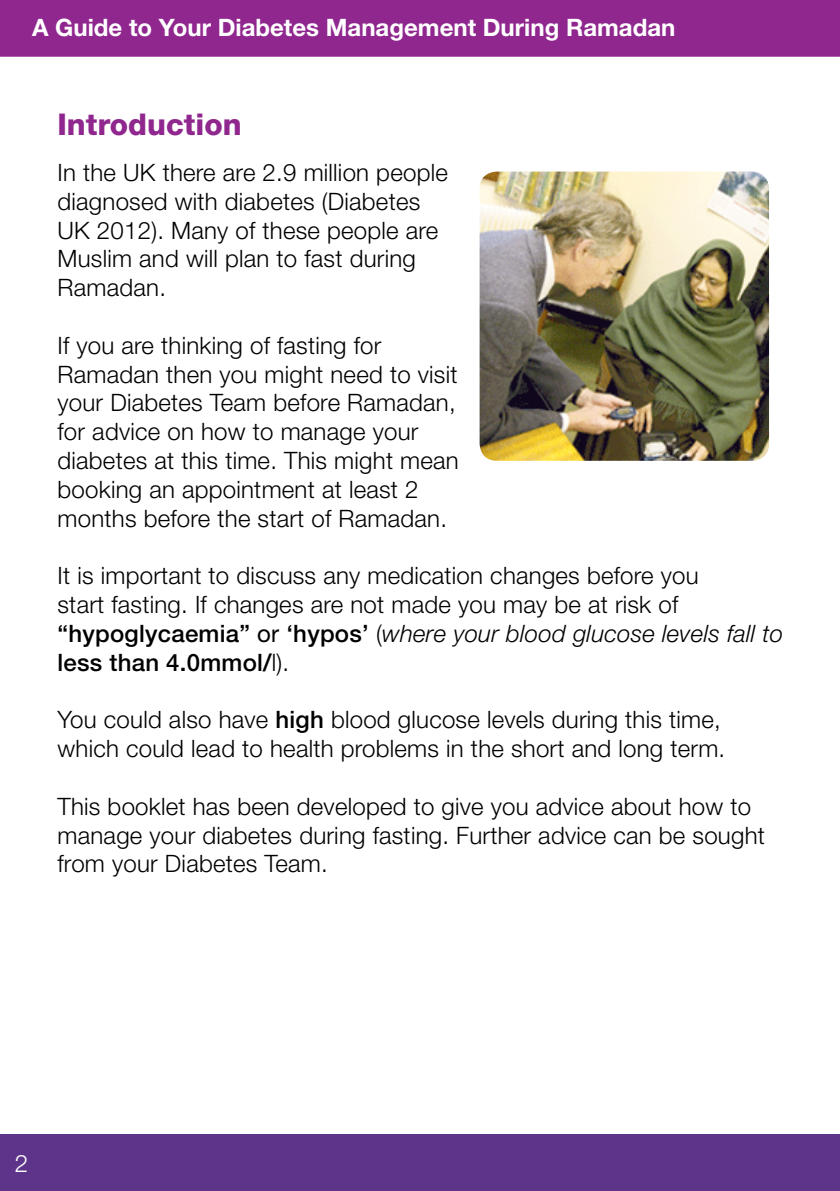
<style>
.page{position:relative;width:840px;height:1191px;background:#fff}
.page>*{position:absolute;margin:0;border:0;box-sizing:border-box;transform-origin:0 0}
.t1{font:800 30px "Helvetica Neue LT Std";color:#90278f}
.t2{font:300 24px/28.8px "Helvetica Neue LT Std";letter-spacing:.01em;color:#000}
.t3{font:700 24px "Helvetica Neue LT Std";color:#fff}
.t4{font:300 24px "Helvetica Neue LT Std";color:#fff}
.s1{font-weight:500}
.s2{font-weight:400}
.s3{font-style:italic}
</style>
<div class="page">
<div style="left:0;top:1134px;width:839px;height:57px;background:#5d3489"></div>
<div style="left:0;top:0;width:839px;height:57px;background:#90278f"></div>
<img style="left:479px;top:171px;width:289px;height:290px">
<p class="t3" style="left:32px;top:13px;width:644px">A Guide to Your Diabetes Management During Ramadan</p>
<p class="t1" style="left:57px;top:107px;width:185px">Introduction</p>
<p class="t2" style="left:57px;top:157px;width:391px">In the UK there are 2.9 million people diagnosed with diabetes (Diabetes<br>UK 2012). Many of these people are<br>Muslim and will plan to fast during<br>Ramadan.</p>
<p class="t2" style="left:57px;top:330px;width:402px">If you are thinking of fasting for Ramadan then you might need to visit your Diabetes Team before Ramadan, for advice on how to manage your diabetes at this time. This might mean booking an appointment at least 2 months before the start of Ramadan.</p>
<p class="t2" style="left:57px;top:561px;width:726px">It is important to discuss any medication changes before you<br>start fasting. If changes are not made you may be at risk of <span class="s1">“hypoglycaemia”</span> <span class="s2">or</span> <span class="s1">‘hypos’</span> (<span class="s3">where your blood glucose levels fall to </span><span class="s1">less than 4.0mmol/</span>l).</p>
<p class="t2" style="left:57px;top:705px;width:669px">You could also have <span class="s1">high</span> blood glucose levels during this time, which could lead to health problems in the short and long term.</p>
<p class="t2" style="left:57px;top:791px;width:708px">This booklet has been developed to give you advice about how to manage your diabetes during fasting. Further advice can be sought from your Diabetes Team.</p>
<p class="t4" style="left:15px;top:1148px;width:15px">2</p>
</div>
